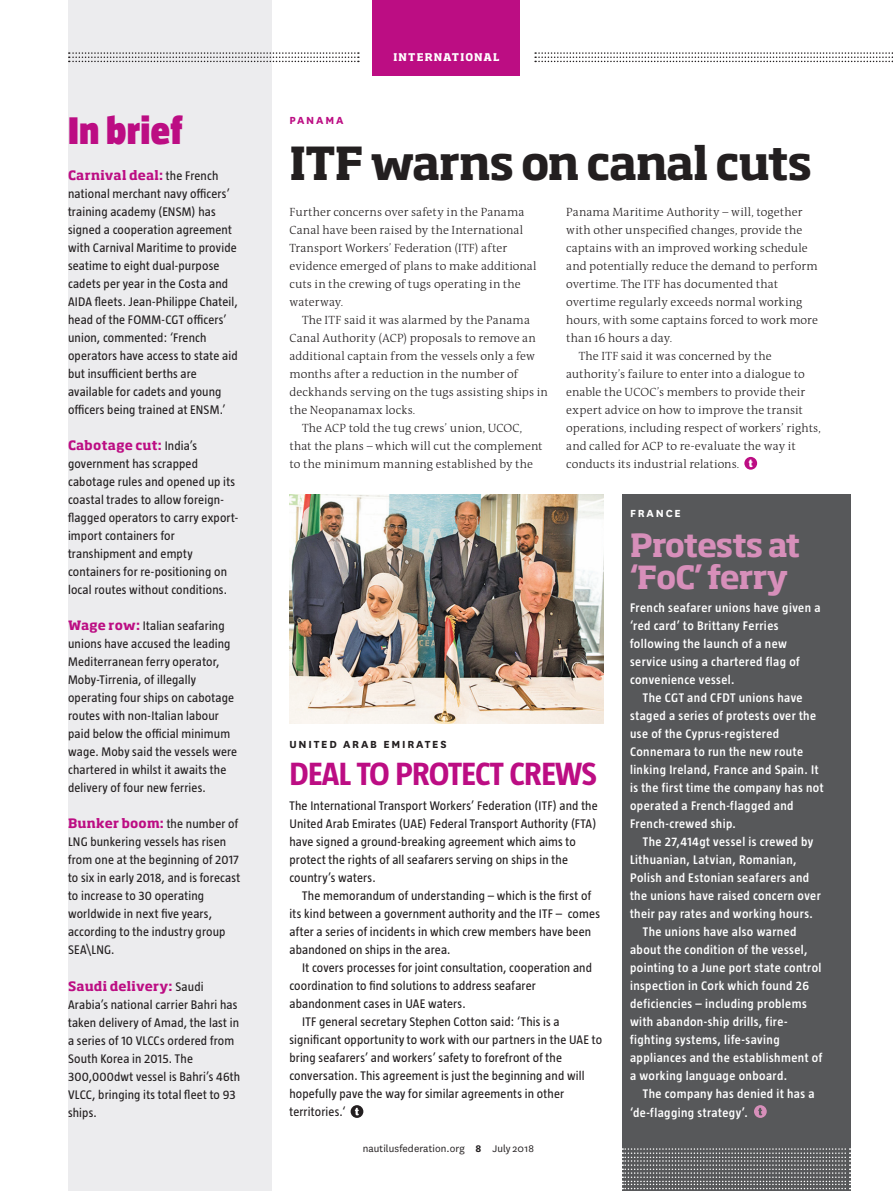
<style>
.page{position:relative;width:893px;height:1191px;background:#fff}
.page>*{position:absolute;margin:0;border:0;box-sizing:border-box;transform-origin:0 0}
.t1{font:700 45px "Soho Pro";letter-spacing:-.05em;color:#231f20}
.t2{font:900 39.45px "Taz";letter-spacing:.01em;color:#bc0d83}
.t3{font:700 33px "Taz";color:#bc0d83}
.t4{font:700 31.5px/31.5px "Soho Pro";color:#d78fba}
.t5{font:12.75px/18px "Taz";letter-spacing:.01em;color:#231f20}
.t6{font:600 12.75px/18px "Taz";letter-spacing:.035em;color:#fff}
.t7{font:700 12.75px "Soho Pro";letter-spacing:.015em;color:#bc0d83}
.t8{font:300 12px/18px "The Antiqua B3";letter-spacing:.005em;color:#231f20}
.t9{font:700 12px "National";letter-spacing:.15em;color:#231f20}
.t10{font:700 12px "National";color:#bc0d83}
.t11{font:700 12px "National";color:#fff}
.t12{font:11.25px "National";letter-spacing:.01em;color:#231f20}
.t13{font:700 10.5px "Soho Pro";color:#fff}
.s1{font-family:"Taz";font-weight:400;color:#231f20}
.s2{font-family:"Soho Pro";font-weight:700;color:#bc0d83}
.s3{font-weight:700}
</style>
<div class="page">
<div style="left:68px;top:0;width:203px;height:1191px;background:#ececee"></div>
<div style="left:621px;top:494px;width:229px;height:697px;background:#57585a"></div>
<svg style="left:69px;top:52px;width:290px;height:10px"></svg>
<svg style="left:535px;top:52px;width:358px;height:10px"></svg>
<div style="left:373px;top:0;width:147px;height:76px;background:#bc0d83"></div>
<div style="left:754px;top:1105px;width:13px;height:12px;background:#d78fba;border-radius:50%"></div>
<svg style="left:758px;top:1107px;width:4px;height:8px"></svg>
<div style="left:351px;top:1105px;width:12px;height:12px;background:#231f20;border-radius:50%"></div>
<svg style="left:355px;top:1107px;width:4px;height:8px"></svg>
<div style="left:744px;top:457px;width:13px;height:12px;background:#bc0d83;border-radius:50%"></div>
<svg style="left:749px;top:459px;width:4px;height:8px"></svg>
<svg style="left:622px;top:1148px;width:229px;height:41px"></svg>
<img style="left:289px;top:494px;width:314px;height:229px">
<h2 class="t2" style="left:68px;top:108px;width:116px">In brief</h2>
<p class="t7" style="left:68px;top:166px;width:152px">Carnival deal: <span class="s1">the French</span></p>
<p class="t5" style="left:68px;top:185px;width:171px">national merchant navy officers’ training academy (ENSM) has signed a cooperation agreement with Carnival Maritime to provide seatime to eight dual-purpose cadets per year in the Costa and<br>AIDA fleets. Jean-Philippe Chateil, head of the FOMM-CGT officers’ union, commented: ‘French operators have access to state aid but insufficient berths are available for cadets and young officers being trained at ENSM.’</p>
<p class="t7" style="left:68px;top:436px;width:131px">Cabotage cut: <span class="s1">India’s</span></p>
<p class="t5" style="left:68px;top:455px;width:172px">government has scrapped cabotage rules and opened up its coastal trades to allow foreign&shy;flagged operators to carry export&shy;import containers for transhipment and empty containers for re-positioning on local routes without conditions.</p>
<p class="t5" style="left:68px;top:617px;width:171px"><span class="s2">Wage row:</span> Italian seafaring unions have accused the leading<br>Mediterranean ferry operator,<br>Moby-Tirrenia, of illegally operating four ships on cabotage routes with non-Italian labour paid below the official minimum wage. Moby said the vessels were chartered in whilst it awaits the delivery of four new ferries.</p>
<p class="t7" style="left:68px;top:814px;width:172px">Bunker boom: <span class="s1">the number of</span></p>
<p class="t5" style="left:68px;top:833px;width:174px">LNG bunkering vessels has risen from one at the beginning of 2017 to six in early 2018, and is forecast to increase to 30 operating worldwide in next five years, according to the industry group<br>SEA\LNG.</p>
<p class="t7" style="left:68px;top:976px;width:137px">Saudi delivery: <span class="s1">Saudi</span></p>
<p class="t5" style="left:68px;top:995px;width:174px">Arabia’s national carrier Bahri has taken delivery of Amad, the last in a series of 10 VLCCs ordered from<br>South Korea in 2015. The<br>300,000dwt vessel is Bahri’s 46th<br>VLCC, bringing its total fleet to 93 ships.</p>
<p class="t13" style="left:393px;top:50px;width:10px">INTERNATIONAL</p>
<p class="t10" style="left:289px;top:112px;width:56px">PANAMA</p>
<h1 class="t1" style="left:289px;top:131px;width:25px">ITF</h1>
<h1 class="t1" style="left:370px;top:131px;width:444px">warns on canal cuts</h1>
<p class="t8" style="left:289px;top:203px;width:249px">Further concerns over safety in the Panama Canal have been raised by the International Transport Workers’ Federation (ITF) after evidence emerged of plans to make additional cuts in the crewing of tugs operating in the waterway.</p>
<p class="t8" style="left:302px;top:311px;width:229px">The ITF said it was alarmed by the Panama</p>
<p class="t8" style="left:289px;top:329px;width:248px">Canal Authority (ACP) proposals to remove an</p>
<p class="t8" style="left:289px;top:347px;width:247px">additional captain from the vessels only a few</p>
<p class="t8" style="left:289px;top:365px;width:230px">months after a reduction in the number of</p>
<p class="t8" style="left:289px;top:383px;width:260px">deckhands serving on the tugs assisting ships in</p>
<p class="t8" style="left:289px;top:401px;width:127px">the Neopanamax locks.</p>
<p class="t8" style="left:302px;top:419px;width:222px">The ACP told the tug crews’ union, UCOC,</p>
<p class="t8" style="left:289px;top:437px;width:255px">that the plans – which will cut the complement</p>
<p class="t8" style="left:289px;top:455px;width:245px">to the minimum manning established by the</p>
<p class="t8" style="left:566px;top:203px;width:238px">Panama Maritime Authority – will, together</p>
<p class="t8" style="left:566px;top:221px;width:238px">with other unspecified changes, provide the</p>
<p class="t8" style="left:566px;top:239px;width:243px">captains with an improved working schedule</p>
<p class="t8" style="left:566px;top:257px;width:253px">and potentially reduce the demand to perform</p>
<p class="t8" style="left:566px;top:275px;width:213px">overtime. The ITF has documented that</p>
<p class="t8" style="left:566px;top:293px;width:238px">overtime regularly exceeds normal working</p>
<p class="t8" style="left:566px;top:311px;width:253px">hours, with some captains forced to work more</p>
<p class="t8" style="left:566px;top:329px;width:107px">than 16 hours a day.</p>
<p class="t8" style="left:579px;top:347px;width:194px">The ITF said it was concerned by the</p>
<p class="t8" style="left:566px;top:365px;width:240px">authority’s failure to enter into a dialogue to</p>
<p class="t8" style="left:566px;top:383px;width:240px">enable the UCOC’s members to provide their</p>
<p class="t8" style="left:566px;top:401px;width:238px">expert advice on how to improve the transit</p>
<p class="t8" style="left:566px;top:419px;width:256px">operations, including respect of workers’ rights,</p>
<p class="t8" style="left:566px;top:437px;width:231px">and called for ACP to re-evaluate the way it</p>
<p class="t8" style="left:566px;top:455px;width:175px">conducts its industrial relations.</p>
<p class="t9" style="left:289px;top:736px;width:63px">UNITED ARA</p>
<p class="t9" style="left:370px;top:736px;width:70px">B EM IRATES</p>
<h3 class="t3" style="left:289px;top:755px;width:123px">DEAL TOPROTE</h3>
<h3 class="t3" style="left:475px;top:755px;width:68px">CT CREWS</h3>
<p class="t5" style="left:289px;top:797px;width:310px">The International Transport Workers’ Federation (ITF) and the United Arab Emirates (UAE) Federal Transport Authority (FTA) have signed a ground-breaking agreement which aims to protect the rights of all seafarers serving on ships in the country’s waters.</p>
<p class="t5" style="left:289px;top:887px;width:312px;text-indent:13px">The memorandum of understanding – which is the first of its kind between a government authority and the ITF – comes after a series of incidents in which crew members have been abandoned on ships in the area.</p>
<p class="t5" style="left:302px;top:959px;width:291px">It covers processes for joint consultation, cooperation and</p>
<p class="t5" style="left:289px;top:977px;width:248px">coordination to find solutions to address seafarer</p>
<p class="t5" style="left:289px;top:995px;width:178px">abandonment cases in UAE waters.</p>
<p class="t5" style="left:302px;top:1013px;width:259px">ITF general secretary Stephen Cotton said: ‘This is a</p>
<p class="t5" style="left:289px;top:1031px;width:314px">significant opportunity to work with our partners in the UAE to</p>
<p class="t5" style="left:289px;top:1049px;width:274px">bring seafarers’ and workers’ safety to forefront of the</p>
<p class="t5" style="left:289px;top:1067px;width:297px">conversation. This agreement is just the beginning and will</p>
<p class="t5" style="left:289px;top:1085px;width:276px">hopefully pave the way for similar agreements in other</p>
<p class="t5" style="left:289px;top:1103px;width:58px">territories.‘</p>
<p class="t12" style="left:363px;top:1140px;width:173px">nautilusfederation.org <span class="s3">8</span> July 2018</p>
<p class="t11" style="left:630px;top:505px;width:51px">FRANCE</p>
<h3 class="t4" style="left:630px;top:528px;width:172px">Protests at ‘FoC’ ferry</h3>
<p class="t6" style="left:630px;top:599px;width:192px">French seafarer unions have given a ‘red card’ to Brittany Ferries following the launch of a new service using a chartered flag of convenience vessel.</p>
<p class="t6" style="left:630px;top:689px;width:195px;text-indent:13px">The CGT and CFDT unions have staged a series of protests over the use of the Cyprus-registered<br>Connemara to run the new route linking Ireland, France and Spain. It is the first time the company has not operated a French-flagged and<br>French-crewed ship.</p>
<p class="t6" style="left:643px;top:833px;width:172px">The 27,414gt vessel is crewed by</p>
<p class="t6" style="left:630px;top:851px;width:168px">Lithuanian, Latvian, Romanian,</p>
<p class="t6" style="left:630px;top:869px;width:181px">Polish and Estonian seafarers and</p>
<p class="t6" style="left:630px;top:887px;width:192px">the unions have raised concern over</p>
<p class="t6" style="left:630px;top:905px;width:184px">their pay rates and working hours.</p>
<p class="t6" style="left:643px;top:923px;width:155px">The unions have also warned</p>
<p class="t6" style="left:630px;top:941px;width:179px">about the condition of the vessel,</p>
<p class="t6" style="left:630px;top:959px;width:193px">pointing to a June port state control</p>
<p class="t6" style="left:630px;top:977px;width:181px">inspection in Cork which found 26</p>
<p class="t6" style="left:630px;top:995px;width:178px">deficiencies – including problems</p>
<p class="t6" style="left:630px;top:1013px;width:159px">with abandon-ship drills, fire-</p>
<p class="t6" style="left:630px;top:1031px;width:151px">fighting systems, life-saving</p>
<p class="t6" style="left:630px;top:1049px;width:194px">appliances and the establishment of</p>
<p class="t6" style="left:630px;top:1067px;width:159px">a working language onboard.</p>
<p class="t6" style="left:643px;top:1085px;width:173px">The company has denied it has a</p>
<p class="t6" style="left:630px;top:1103px;width:119px">‘de-flagging strategy’.</p>
</div>
